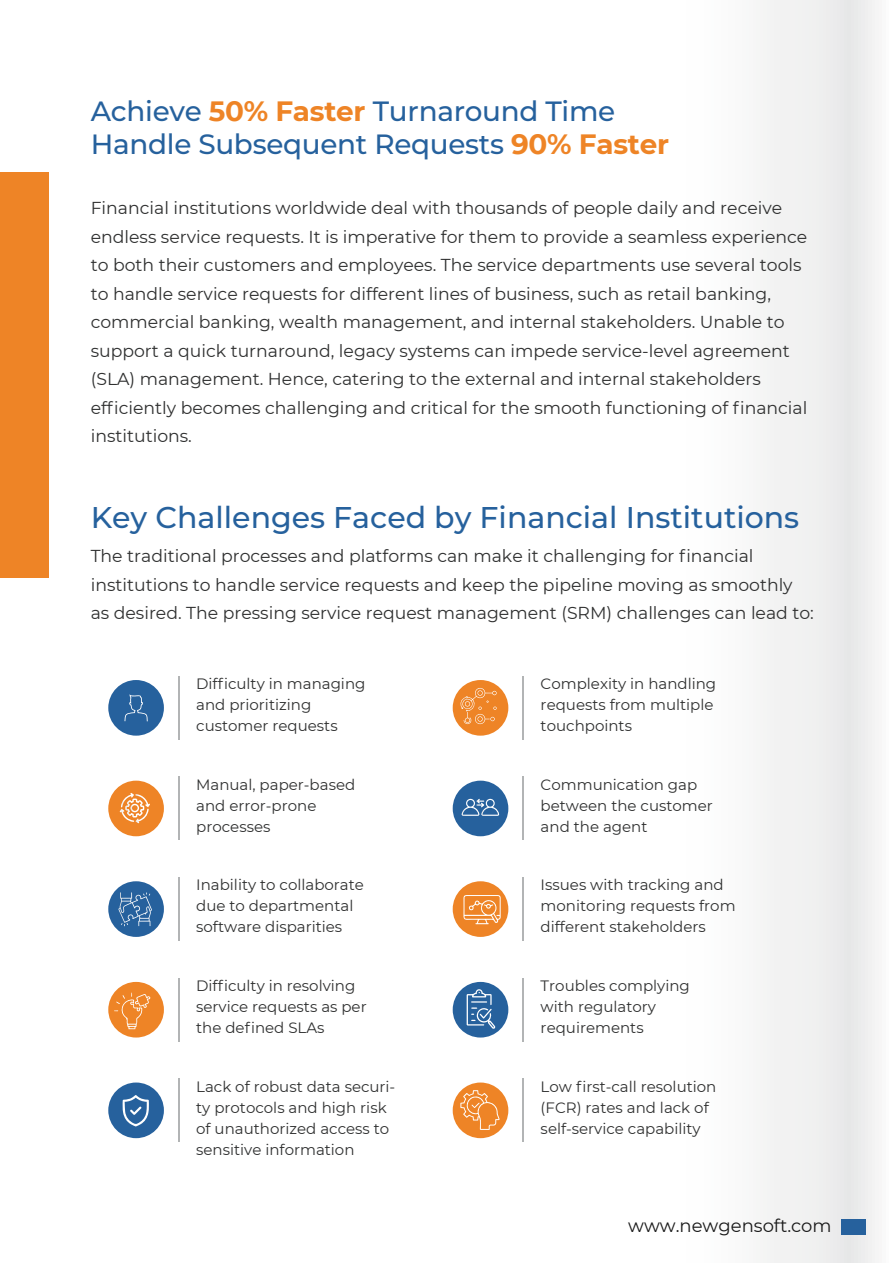
<style>
.page{position:relative;width:893px;height:1263px;background:#fff}
.page>*{position:absolute;margin:0;border:0;box-sizing:border-box;transform-origin:0 0}
.t1{font:500 30px "Montserrat";color:#26619d}
.t2{font:500 27.9px/33.5px "Montserrat";letter-spacing:-.01em;color:#26619d}
.t3{font:18px "Montserrat";color:#191919}
.t4{font:17.25px/28.5px "Montserrat";color:#2f3030}
.t5{font:15px/21px "Montserrat";color:#2f3030}
.s1{font-weight:700;color:#ee8426}
</style>
<div class="page">
<div style="left:1px;top:0;width:891px;height:1263px;background:linear-gradient(to right,#fff,#f6f6f6)"></div>
<div style="left:0;top:173px;width:49px;height:405px;background:#ee8426"></div>
<div style="left:841px;top:1219px;width:25px;height:16px;background:#26619d"></div>
<div style="left:108px;top:680px;width:56px;height:56px;background:#26619d;border-radius:50%"></div>
<svg style="left:124px;top:694px;width:24px;height:27px"></svg>
<hr style="left:178px;top:676px;width:1px;height:64px;background:#b2b4b5">
<div style="left:453px;top:680px;width:55px;height:56px;background:#ee8426;border-radius:50%"></div>
<hr style="left:522px;top:676px;width:2px;height:64px;background:#b2b4b5">
<div style="left:108px;top:781px;width:56px;height:55px;background:#ee8426;border-radius:50%"></div>
<hr style="left:178px;top:776px;width:1px;height:64px;background:#b2b4b5">
<div style="left:453px;top:781px;width:55px;height:55px;background:#26619d;border-radius:50%"></div>
<hr style="left:522px;top:776px;width:2px;height:64px;background:#b2b4b5">
<div style="left:108px;top:881px;width:56px;height:56px;background:#26619d;border-radius:50%"></div>
<hr style="left:178px;top:877px;width:1px;height:64px;background:#b2b4b5">
<div style="left:453px;top:881px;width:55px;height:56px;background:#ee8426;border-radius:50%"></div>
<hr style="left:522px;top:877px;width:2px;height:64px;background:#b2b4b5">
<div style="left:108px;top:982px;width:56px;height:55px;background:#ee8426;border-radius:50%"></div>
<hr style="left:178px;top:978px;width:1px;height:64px;background:#b2b4b5">
<div style="left:453px;top:982px;width:55px;height:55px;background:#26619d;border-radius:50%"></div>
<hr style="left:522px;top:978px;width:2px;height:64px;background:#b2b4b5">
<div style="left:108px;top:1082px;width:56px;height:56px;background:#26619d;border-radius:50%"></div>
<hr style="left:178px;top:1078px;width:1px;height:64px;background:#b2b4b5">
<div style="left:453px;top:1082px;width:55px;height:56px;background:#ee8426;border-radius:50%"></div>
<hr style="left:522px;top:1078px;width:2px;height:64px;background:#b2b4b5">
<svg style="left:459px;top:688px;width:38px;height:36px"></svg>
<svg style="left:120px;top:793px;width:30px;height:31px"></svg>
<svg style="left:461px;top:799px;width:38px;height:17px"></svg>
<svg style="left:118px;top:892px;width:34px;height:34px"></svg>
<svg style="left:463px;top:895px;width:38px;height:29px"></svg>
<svg style="left:114px;top:993px;width:36px;height:36px"></svg>
<svg style="left:122px;top:1095px;width:27px;height:31px"></svg>
<svg style="left:460px;top:1090px;width:40px;height:40px"></svg>
<svg style="left:467px;top:989px;width:28px;height:40px"></svg>
<h2 class="t2" style="left:91px;top:94px;width:580px">Achieve <span class="s1">50% Faster</span> Turnaround Time<br>Handle Subsequent Requests <span class="s1">90% Faster</span></h2>
<p class="t4" style="left:91px;top:193px;width:718px">Financial institutions worldwide deal with thousands of people daily and receive endless service requests. It is imperative for them to provide a seamless experience to both their customers and employees. The service departments use several tools to handle service requests for different lines of business, such as retail banking, commercial banking, wealth management, and internal stakeholders. Unable to support a quick turnaround, legacy systems can impede service-level agreement (SLA) management. Hence, catering to the external and internal stakeholders efficiently becomes challenging and critical for the smooth functioning of financial institutions.</p>
<h1 class="t1" style="left:91px;top:498px;width:710px">Key Challenges Faced by Financial Institutions</h1>
<p class="t4" style="left:91px;top:541px;width:725px">The traditional processes and platforms can make it challenging for financial institutions to handle service requests and keep the pipeline moving as smoothly as desired. The pressing service request management (SRM) challenges can lead to:</p>
<p class="t5" style="left:196px;top:673px;width:171px">Difficulty in managing and prioritizing customer requests</p>
<p class="t5" style="left:541px;top:673px;width:177px">Complexity in handling requests from multiple touchpoints</p>
<p class="t5" style="left:196px;top:773px;width:161px">Manual, paper-based and error-prone processes</p>
<p class="t5" style="left:541px;top:773px;width:174px">Communication gap between the customer and the agent</p>
<p class="t5" style="left:196px;top:874px;width:169px">Inability to collaborate due to departmental software disparities</p>
<p class="t5" style="left:541px;top:874px;width:196px">Issues with tracking and monitoring requests from different stakeholders</p>
<p class="t5" style="left:196px;top:974px;width:172px">Difficulty in resolving service requests as per the defined SLAs</p>
<p class="t5" style="left:541px;top:974px;width:151px">Troubles complying with regulatory requirements</p>
<p class="t5" style="left:196px;top:1075px;width:201px">Lack of robust data securi&shy;ty protocols and high risk of unauthorized access to sensitive information</p>
<p class="t5" style="left:541px;top:1075px;width:177px">Low first-call resolution (FCR) rates and lack of self-service capability</p>
<p class="t3" style="left:628px;top:1213px;width:205px">www.newgensoft.com</p>
</div>
